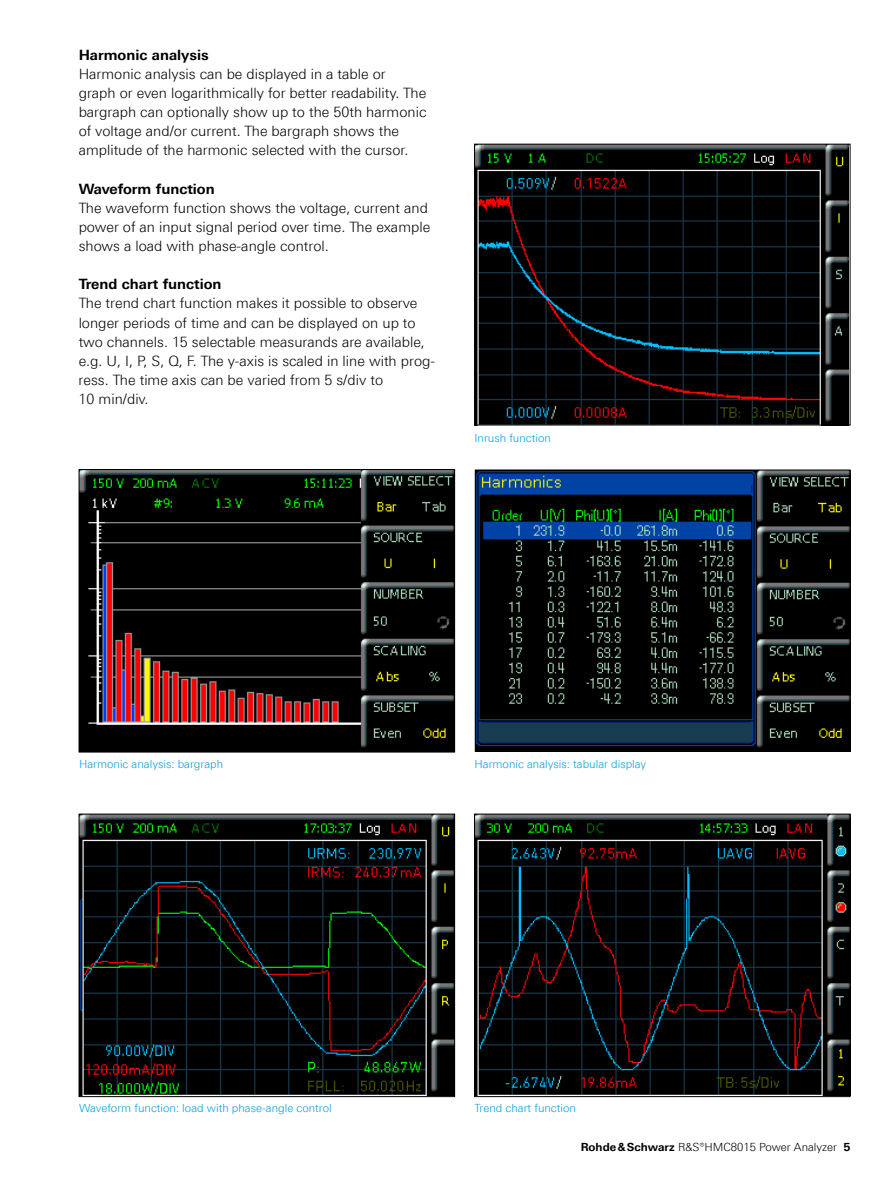
<style>
.page{position:relative;width:893px;height:1191px;background:#fff}
.page>*{position:absolute;margin:0;border:0;box-sizing:border-box;transform-origin:0 0}
.Haupttext_ohne_Absta{font:300 14.25px/19.2px "Linotype Univers 330";color:#000}
.Absatzfett_schwarz{font:700 14.25px "Linotype Univers 630";color:#000}
.Bildunterschrift{font:300 11.25px "Linotype Univers 330";color:#009ee3}
.t1{font:300 11.25px "Linotype Univers 330";color:#000}
.s1{font-family:"Linotype Univers 630";font-weight:700}
</style>
<div class="page">
<img style="left:476px;top:146px;width:372px;height:277px">
<div style="left:474px;top:144px;width:376px;height:281px;border:1px solid #000"></div>
<img style="left:81px;top:471px;width:372px;height:279px">
<div style="left:79px;top:469px;width:376px;height:283px;border:1px solid #000"></div>
<img style="left:477px;top:471px;width:371px;height:278px">
<div style="left:475px;top:469px;width:375px;height:282px;border:1px solid #000"></div>
<img style="left:81px;top:815px;width:372px;height:280px">
<div style="left:79px;top:813px;width:376px;height:284px;border:1px solid #000"></div>
<img style="left:476px;top:815px;width:372px;height:280px">
<div style="left:474px;top:813px;width:376px;height:284px;border:1px solid #000"></div>
<p class="Absatzfett_schwarz" style="left:79px;top:46px;width:132px">Harmonic analysis</p>
<p class="Haupttext_ohne_Absta" style="left:79px;top:64px;width:349px">Harmonic analysis can be displayed in a table or<br>graph or even logarithmically for better readability. The bargraph can optionally show up to the 50th harmonic of voltage and/or current. The bargraph shows the amplitude of the harmonic selected with the cursor.</p>
<p class="Absatzfett_schwarz" style="left:79px;top:180px;width:138px">Waveform function</p>
<p class="Haupttext_ohne_Absta" style="left:79px;top:198px;width:353px">The waveform function shows the voltage, current and power of an input signal period over time. The example shows a load with phase-angle control.</p>
<p class="Absatzfett_schwarz" style="left:79px;top:276px;width:144px">Trend chart function</p>
<p class="Haupttext_ohne_Absta" style="left:79px;top:293px;width:358px">The trend chart function makes it possible to observe longer periods of time and can be displayed on up to two channels. 15 selectable measurands are available, e.g. U, I, P, S, Q, F. The y-axis is scaled in line with prog‑ ress. The time axis can be varied from 5 s/div to<br>10 min/div.</p>
<p class="Bildunterschrift" style="left:474px;top:432px;width:78px">Inrush function</p>
<p class="Bildunterschrift" style="left:79px;top:757px;width:146px">Harmonic analysis: bargraph</p>
<p class="Bildunterschrift" style="left:475px;top:757px;width:173px">Harmonic analysis: tabular display</p>
<p class="Bildunterschrift" style="left:79px;top:1101px;width:254px">Waveform function: load with phase-angle control</p>
<p class="Bildunterschrift" style="left:474px;top:1101px;width:103px">Trend chart function</p>
<p class="t1" style="left:581px;top:1140px;width:271px"><span class="s1">Rohde&amp;Schwarz</span> R&amp;S®HMC8015 Power Analyzer <span class="s1">5</span></p>
</div>
